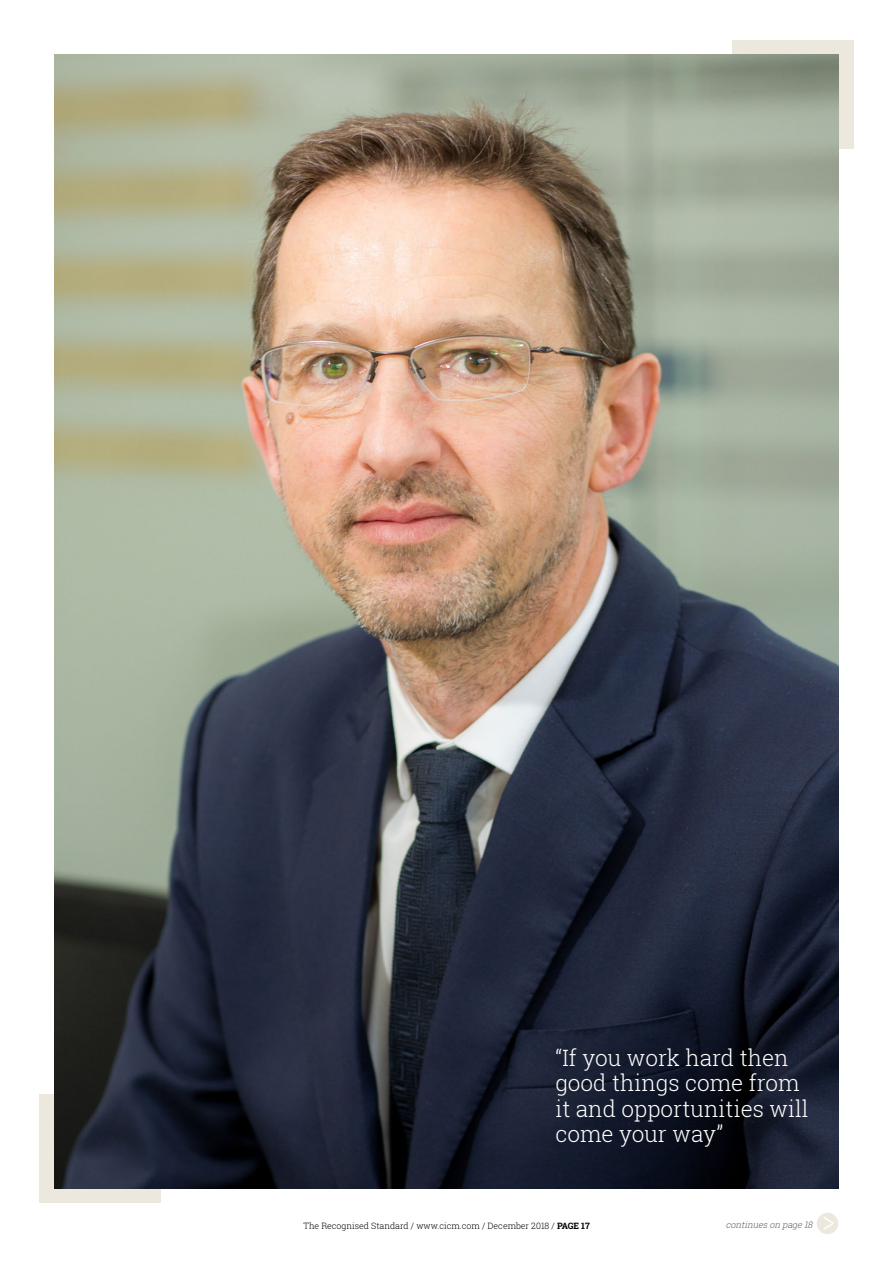
<style>
.page{position:relative;width:893px;height:1263px;background:#fff}
.page>*{position:absolute;margin:0;border:0;box-sizing:border-box;transform-origin:0 0}
.t1{font:25.5px "Myriad Pro";color:#fff;scale:.83 1}
.t2{font:300 22.5px/25.5px "Roboto Slab";color:#fff}
.t3{font:italic 300 9px "Roboto Slab";color:#615c5b}
.t4{font:300 8.7px "Roboto Slab";color:#000}
.s1{font-weight:700}
</style>
<div class="page">
<div style="left:40px;top:1094px;width:121px;height:108px;background:#ece8de"></div>
<div style="left:732px;top:40px;width:121px;height:108px;background:#ece8de"></div>
<img style="left:54px;top:54px;width:785px;height:1134px">
<div style="left:817px;top:1213px;width:21px;height:21px;background:#ece8de;border-radius:50%"></div>
<p class="t2" style="left:555px;top:1044px;width:255px">“If you work hard then good things come from it and opportunities will come your way”</p>
<p class="t4" style="left:304px;top:1220px;width:288px">The Recognised Standard / www.cicm.com / December 2018 / <span class="s1">PAGE 17</span></p>
<p class="t3" style="left:726px;top:1218px;width:91px">continueson page18</p>
<p class="t1" style="left:822px;top:1205px;width:17px">&gt;</p>
</div>
